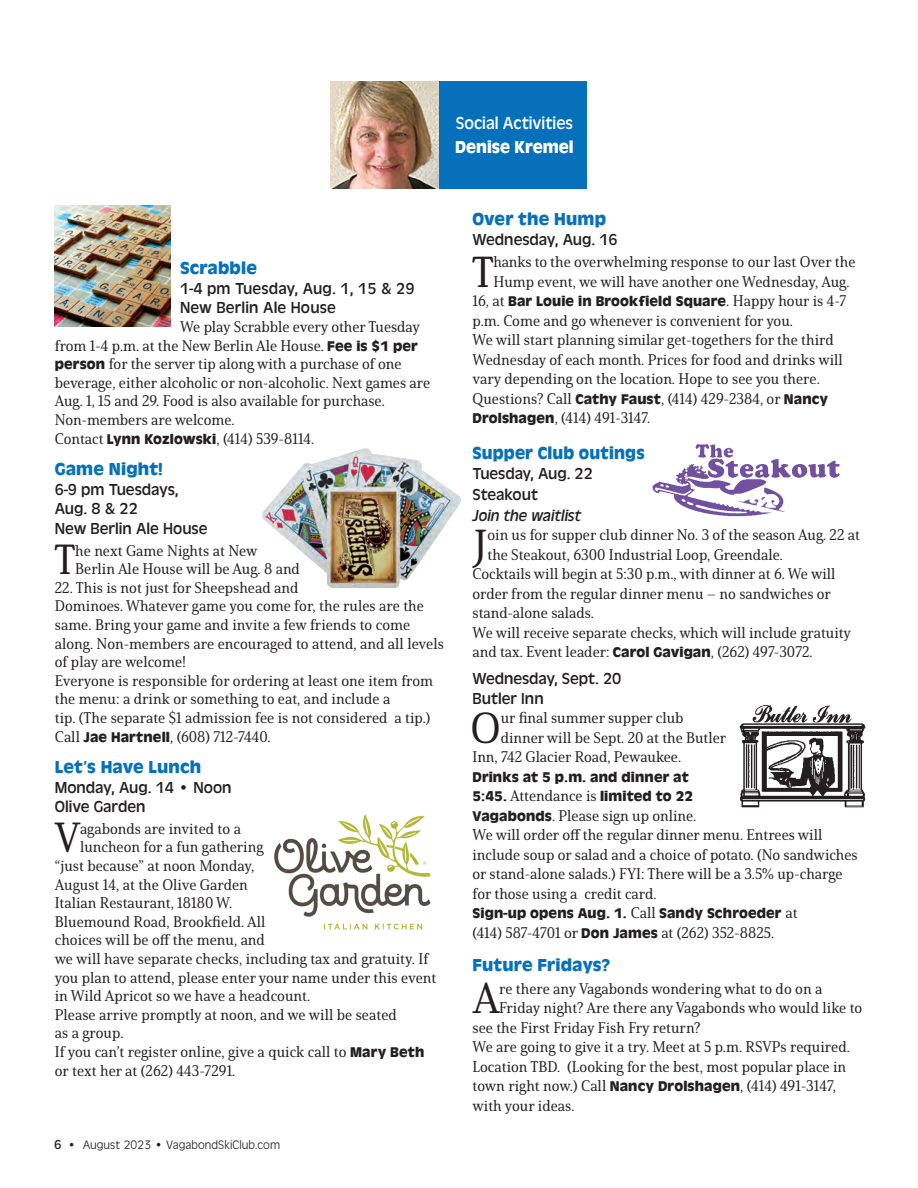
<style>
.page{position:relative;width:918px;height:1188px;background:#fff}
.page>*{position:absolute;margin:0;border:0;box-sizing:border-box;transform-origin:0 0}
.t1{font:42.15px "Solitas Serif Nor Med";color:#231f20}
.t2{font:40.8px "Solitas Serif Nor Med";color:#231f20}
.t3{font:700 18px "Antique Oli";letter-spacing:.01em;color:#0770ba}
.t4{font:700 18px "Antique Oli";letter-spacing:.01em;color:#0770ba;scale:.96 1}
.t5{font:18px "Antique Oli";color:#fff;scale:.95 1}
.t6{font:700 18px "Antique Oli";color:#fff;scale:.95 1}
.t7{font:16.5px/19.5px "Antique Oli";color:#231f20}
.t8{font:italic 16.5px "Antique Oli";color:#231f20}
.t9{font:15px/18.6px "Solitas Serif Nor Med";letter-spacing:.005em;color:#231f20}
.t10{font:700 14.7px/19.5px "Antique Oli";letter-spacing:.01em;color:#231f20}
.t11{font:300 12.75px "Antique Oli";letter-spacing:.005em;color:#231f20}
.s1{font-family:"Antique Oli";font-weight:700;font-size:14.7px}
.s2{font-weight:400;font-size:13.5px}
.s3{font-family:"Solitas Serif Nor Med";font-weight:400;font-size:15px}
</style>
<div class="page">
<div style="left:439px;top:81px;width:148px;height:108px;background:#0770ba"></div>
<img style="left:331px;top:81px;width:108px;height:108px">
<img style="left:54px;top:205px;width:116px;height:122px">
<img style="left:262px;top:448px;width:199px;height:140px">
<img style="left:652px;top:444px;width:188px;height:73px">
<img style="left:739px;top:705px;width:127px;height:103px">
<img style="left:274px;top:814px;width:157px;height:116px">
<p class="t5" style="left:456px;top:113px;width:125px">Social Activities</p>
<p class="t6" style="left:455px;top:137px;width:126px">Denise Kremel</p>
<p class="t3" style="left:180px;top:258px;width:78px">Scrabble</p>
<p class="t7" style="left:180px;top:279px;width:236px">1-4 pm Tuesday, Aug. 1, 15 &amp; 29<br>New Berlin Ale House</p>
<p class="t9" style="left:55px;top:317px;width:377px;text-indent:125px">We play Scrabble every other Tuesday from 1-4 p.m. at the New Berlin Ale House. <span class="s1">Fee is $1 per person</span> for the server tip along with a purchase of one beverage, either alcoholic or non-alcoholic. Next games are Aug. 1, 15 and 29. Food is also available for purchase.<br>Non-members are welcome.<br>Contact <span class="s1">Lynn Kozlowski</span>, (414) 539-8114.</p>
<p class="t3" style="left:55px;top:459px;width:110px">Game Night!</p>
<p class="t7" style="left:55px;top:480px;width:154px">6-9 pm Tuesdays,<br>Aug. 8 &amp; 22<br>New Berlin Ale House</p>
<h2 class="t2" style="left:54px;top:535px;width:23px">T</h2>
<p class="t9" style="left:75px;top:541px;width:226px">he next Game Nights at New<br>Berlin Ale House will be Aug. 8 and</p>
<p class="t9" style="left:55px;top:578px;width:391px">22. This is not just for Sheepshead and<br>Dominoes. Whatever game you come for, the rules are the same. Bring your game and invite a few friends to come along. Non-members are encouraged to attend, and all levels of play are welcome!<br>Everyone is responsible for ordering at least one item from the menu: a drink or something to eat, and include a<br>tip. (The separate $1 admission fee is not considered a tip.)<br>Call <span class="s1">Jae Hartnell</span>, (608) 712-7440.</p>
<p class="t3" style="left:55px;top:757px;width:148px">Let’s Have Lunch</p>
<p class="t7" style="left:55px;top:778px;width:178px">Monday, Aug. 14 • Noon<br>Olive Garden</p>
<h2 class="t2" style="left:55px;top:813px;width:27px">V</h2>
<p class="t9" style="left:80px;top:819px;width:163px">agabonds are invited to a</p>
<p class="t9" style="left:80px;top:838px;width:185px">luncheon for a fun gathering</p>
<p class="t9" style="left:55px;top:856px;width:201px">“just because” at noon Monday,</p>
<p class="t9" style="left:55px;top:875px;width:194px">August 14, at the Olive Garden</p>
<p class="t9" style="left:55px;top:894px;width:179px">Italian Restaurant, 18180 W.</p>
<p class="t9" style="left:55px;top:912px;width:212px">Bluemound Road, Brookfield. All</p>
<p class="t9" style="left:55px;top:931px;width:212px">choices will be off the menu, and</p>
<p class="t9" style="left:55px;top:949px;width:375px">we will have separate checks, including tax and gratuity. If</p>
<p class="t9" style="left:55px;top:968px;width:383px">you plan to attend, please enter your name under this event</p>
<p class="t9" style="left:55px;top:987px;width:257px">in Wild Apricot so we have a headcount.</p>
<p class="t9" style="left:55px;top:1005px;width:344px">Please arrive promptly at noon, and we will be seated</p>
<p class="t9" style="left:55px;top:1024px;width:70px">as a group.</p>
<p class="t9" style="left:55px;top:1042px;width:371px">If you can’t register online, give a quick call to <span class="s1">Mary Beth</span></p>
<p class="t9" style="left:55px;top:1061px;width:182px">or text her at (262) 443-7291.</p>
<p class="t11" style="left:54px;top:1138px;width:228px"><span class="s2">6</span> • August 2023 • VagabondSkiClub.com</p>
<p class="t3" style="left:472px;top:209px;width:135px">Over the Hump</p>
<p class="t7" style="left:472px;top:230px;width:147px">Wednesday, Aug. 16</p>
<h1 class="t1" style="left:472px;top:247px;width:24px">T</h1>
<p class="t9" style="left:494px;top:252px;width:363px;line-height:19.5px">hanks to the overwhelming response to our last Over the<br>Hump event, we will have another one Wednesday, Aug.</p>
<p class="t10" style="left:473px;top:292px;width:375px"><span class="s3">16, at</span> Bar Louie in Brookfield Square<span class="s3">. Happy hour is 4-7</span></p>
<p class="t9" style="left:472px;top:311px;width:372px;line-height:19.5px">p.m. Come and go whenever is convenient for you.<br>We will start planning similar get-togethers for the third Wednesday of each month. Prices for food and drinks will vary depending on the location. Hope to see you there.<br>Questions? Call <span class="s1">Cathy Faust</span>, (414) 429-2384, or <span class="s1">Nancy Drolshagen</span>, (414) 491-3147.</p>
<p class="t4" style="left:472px;top:443px;width:181px">Supper Club outings</p>
<p class="t7" style="left:472px;top:463px;width:122px;line-height:21px">Tuesday, Aug. 22<br>Steakout</p>
<p class="t8" style="left:472px;top:506px;width:110px">Join the waitlist</p>
<h1 class="t1" style="left:474px;top:520px;width:15px">J</h1>
<p class="t9" style="left:487px;top:526px;width:374px">oin us for supper club dinner No. 3 of the season Aug. 22 at</p>
<p class="t9" style="left:487px;top:545px;width:297px">the Steakout, 6300 Industrial Loop, Greendale.</p>
<p class="t9" style="left:473px;top:565px;width:364px">Cocktails will begin at 5:30 p.m., with dinner at 6. We will</p>
<p class="t9" style="left:473px;top:584px;width:360px">order from the regular dinner menu – no sandwiches or</p>
<p class="t9" style="left:473px;top:604px;width:123px">stand-alone salads.</p>
<p class="t9" style="left:473px;top:623px;width:380px">We will receive separate checks, which will include gratuity</p>
<p class="t9" style="left:473px;top:643px;width:342px">and tax. Event leader: <span class="s1">Carol Gavigan</span>, (262) 497-3072.</p>
<p class="t7" style="left:472px;top:670px;width:150px">Wednesday, Sept. 20<br>Butler Inn</p>
<h1 class="t1" style="left:470px;top:703px;width:32px">O</h1>
<p class="t9" style="left:501px;top:709px;width:184px">ur final summer supper club</p>
<p class="t9" style="left:501px;top:728px;width:227px">dinner will be Sept. 20 at the Butler</p>
<p class="t9" style="left:472px;top:748px;width:210px">Inn, 742 Glacier Road, Pewaukee.</p>
<p class="t10" style="left:472px;top:768px;width:222px">Drinks at 5 p.m. and dinner at<br>5:45. <span class="s3">Attendance is</span> limited to 22</p>
<p class="t9" style="left:472px;top:806px;width:387px;line-height:19.5px"><span class="s1">Vagabonds</span>. Please sign up online.<br>We will order off the regular dinner menu. Entrees will include soup or salad and a choice of potato. (No sandwiches or stand-alone salads.) FYI: There will be a 3.5% up-charge for those using a credit card.</p>
<p class="t10" style="left:472px;top:904px;width:327px">Sign-up opens Aug. 1. <span class="s3">Call</span> Sandy Schroeder <span class="s3">at</span></p>
<p class="t9" style="left:473px;top:923px;width:303px">(414) 587-4701 or <span class="s1">Don James</span> at (262) 352-8825.</p>
<p class="t3" style="left:472px;top:955px;width:139px">Future Fridays?</p>
<h1 class="t1" style="left:473px;top:973px;width:28px">A</h1>
<p class="t9" style="left:499px;top:979px;width:325px">re there any Vagabonds wondering what to do on a</p>
<p class="t9" style="left:499px;top:999px;width:365px">Friday night? Are there any Vagabonds who would like to</p>
<p class="t9" style="left:472px;top:1018px;width:229px">see the First Friday Fish Fry return?</p>
<p class="t9" style="left:472px;top:1038px;width:379px">We are going to give it a try. Meet at 5 p.m. RSVPs required.</p>
<p class="t9" style="left:472px;top:1057px;width:375px">Location TBD. (Looking for the best, most popular place in</p>
<p class="t9" style="left:472px;top:1077px;width:365px">town right now.) Call <span class="s1">Nancy Drolshagen</span>, (414) 491-3147,</p>
<p class="t9" style="left:472px;top:1096px;width:104px">with your ideas.</p>
</div>
